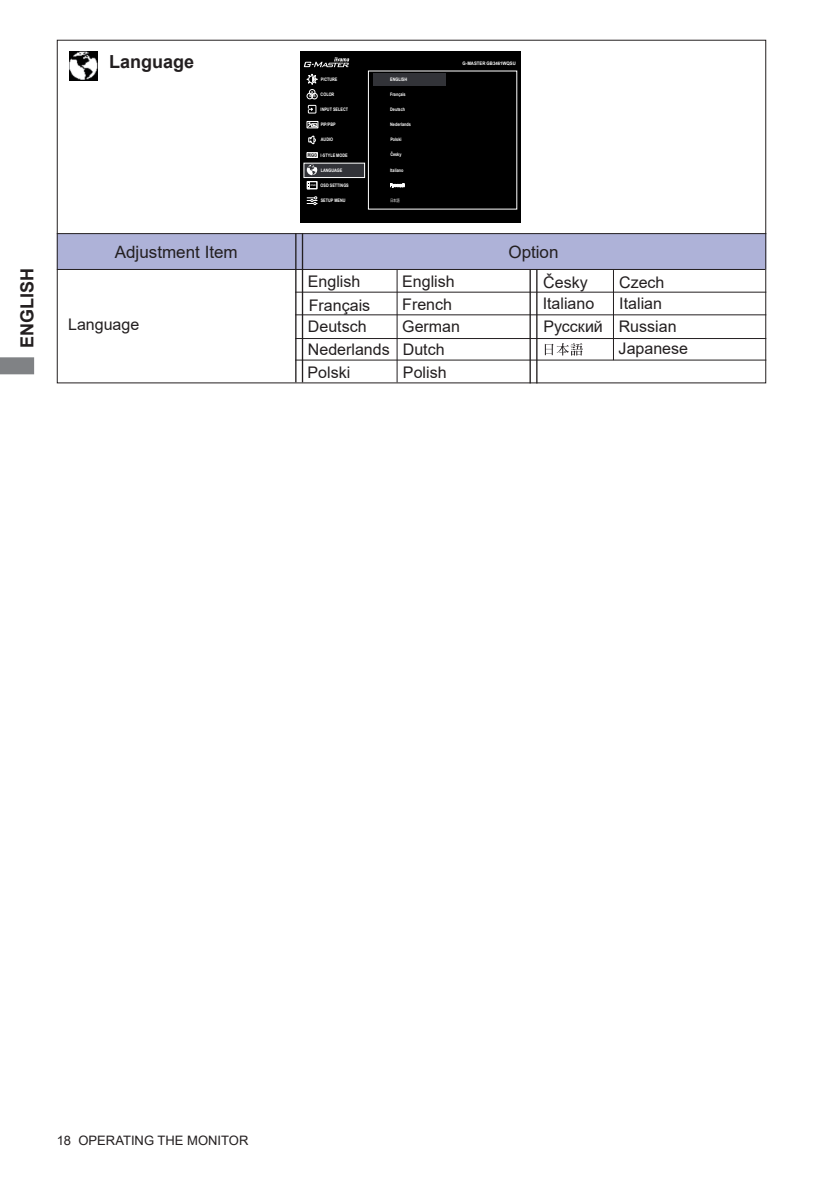
<style>
.page{position:relative;width:840px;height:1191px;background:#fff}
.page>*{position:absolute;margin:0;border:0;box-sizing:border-box;transform-origin:0 0}
.t1{font:700 18px "Arial";color:#231f20}
.t2{font:17px "Arial";color:#231f20}
.t3{font:16px "Arial";color:#231f20}
.t4{font:13px "Arial";color:#231f20}
.t5{font:700 4.8px "Arial";color:#fff;scale:.8 1}
.t6{font:700 4.8px "Arial";color:#fff;scale:.9 1}
.t7{font:4.2px "Koz Go Pr 6 N";color:#fff;scale:.8 1}
</style>
<div class="page">
<svg style="left:0;top:357px;width:34px;height:17px"></svg>
<hr style="left:529px;top:269px;width:1px;height:114px;background:#231f20">
<hr style="left:536px;top:269px;width:1px;height:114px;background:#231f20">
<hr style="left:396px;top:270px;width:1px;height:112px;background:#231f20">
<svg style="left:544px;top:343px;width:38px;height:12px"></svg>
<div style="left:57px;top:234px;width:708px;height:35px;background:#aeb2d8;border:2px solid #aeb2d8"></div>
<hr style="left:57px;top:233px;width:708px;height:1px;background:#231f20">
<hr style="left:295px;top:233px;width:1px;height:149px;background:#231f20">
<hr style="left:302px;top:233px;width:1px;height:149px;background:#231f20">
<hr style="left:57px;top:269px;width:707px;height:1px;background:#231f20">
<hr style="left:295px;top:292px;width:470px;height:1px;background:#231f20">
<hr style="left:295px;top:314px;width:470px;height:1px;background:#231f20">
<hr style="left:295px;top:338px;width:470px;height:1px;background:#231f20">
<hr style="left:612px;top:270px;width:1px;height:90px;background:#231f20">
<hr style="left:295px;top:359px;width:470px;height:1px;background:#231f20">
<div style="left:300px;top:51px;width:220px;height:172px;background:#000"></div>
<div style="left:304px;top:163px;width:60px;height:14px;background:#323338"></div>
<div style="left:303px;top:163px;width:61px;height:15px;border:1px solid #fff"></div>
<svg style="left:307px;top:74px;width:10px;height:25px"></svg>
<svg style="left:307px;top:165px;width:10px;height:10px"></svg>
<svg style="left:307px;top:196px;width:10px;height:9px"></svg>
<div style="left:308px;top:105px;width:8px;height:8px;border:1px solid #fff"></div>
<svg style="left:308px;top:136px;width:8px;height:8px"></svg>
<svg style="left:304px;top:57px;width:45px;height:10px"></svg>
<div style="left:306px;top:121px;width:12px;height:7px;border:1px solid #fff"></div>
<svg style="left:307px;top:122px;width:10px;height:5px"></svg>
<div style="left:307px;top:181px;width:10px;height:8px;border:1px solid #fff"></div>
<svg style="left:307px;top:181px;width:8px;height:8px"></svg>
<svg style="left:390px;top:183px;width:14px;height:4px"></svg>
<div style="left:372px;top:73px;width:73px;height:12px;background:#323338"></div>
<div style="left:307px;top:152px;width:10px;height:6px;border:1px solid #fff"></div>
<svg style="left:307px;top:153px;width:10px;height:4px"></svg>
<img style="left:69px;top:52px;width:29px;height:28px">
<h1 class="t1" style="left:14px;top:348px;width:82px;rotate:-90deg">ENGLISH</h1>
<h1 class="t1" style="left:109px;top:49px;width:87px">Language</h1>
<p class="t5" style="left:320px;top:76px;width:22px">PICTURE</p>
<p class="t5" style="left:320px;top:91px;width:19px">COLOR</p>
<p class="t5" style="left:320px;top:106px;width:36px">INPUT SELECT</p>
<p class="t5" style="left:320px;top:121px;width:20px">PIP/PBP</p>
<p class="t5" style="left:320px;top:151px;width:35px">I-STYLE MODE</p>
<p class="t5" style="left:320px;top:167px;width:29px">LANGUAGE</p>
<p class="t5" style="left:320px;top:182px;width:37px">OSD SETTINGS</p>
<p class="t5" style="left:320px;top:197px;width:33px">SETUP MENU</p>
<p class="t5" style="left:320px;top:136px;width:17px">AUDIO</p>
<p class="t5" style="left:390px;top:76px;width:23px">ENGLISH</p>
<p class="t5" style="left:390px;top:91px;width:21px">Français</p>
<p class="t5" style="left:390px;top:106px;width:20px">Deutsch</p>
<p class="t5" style="left:390px;top:121px;width:27px">Nederlands</p>
<p class="t5" style="left:390px;top:136px;width:15px">Polski</p>
<p class="t5" style="left:390px;top:151px;width:15px">Česky</p>
<p class="t5" style="left:390px;top:167px;width:18px">Italiano</p>
<p class="t7" style="left:390px;top:198px;width:14px">日本語</p>
<p class="t6" style="left:462px;top:60px;width:61px">G-MASTER GB3461WQSU</p>
<h2 class="t2" style="left:115px;top:240px;width:124px">Adjustment Item</h2>
<h2 class="t2" style="left:508px;top:240px;width:52px">Option</h2>
<h3 class="t3" style="left:68px;top:313px;width:73px">Language</h3>
<h3 class="t3" style="left:402px;top:270px;width:54px">English</h3>
<h3 class="t3" style="left:402px;top:315px;width:59px">German</h3>
<h3 class="t3" style="left:308px;top:270px;width:54px">English</h3>
<h3 class="t3" style="left:308px;top:315px;width:60px">Deutsch</h3>
<h3 class="t3" style="left:308px;top:294px;width:63px">Français</h3>
<h3 class="t3" style="left:402px;top:293px;width:51px">French</h3>
<h3 class="t3" style="left:308px;top:339px;width:138px">Nederlands Dutch</h3>
<h3 class="t3" style="left:307px;top:361px;width:44px">Polski</h3>
<h3 class="t3" style="left:403px;top:361px;width:45px">Polish</h3>
<h3 class="t3" style="left:543px;top:271px;width:46px">Česky</h3>
<h3 class="t3" style="left:618px;top:271px;width:47px">Czech</h3>
<h3 class="t3" style="left:542px;top:292px;width:53px">Italiano</h3>
<h3 class="t3" style="left:619px;top:292px;width:44px">Italian</h3>
<h3 class="t3" style="left:543px;top:316px;width:61px">Русский</h3>
<h3 class="t3" style="left:618px;top:315px;width:59px">Russian</h3>
<h3 class="t3" style="left:618px;top:337px;width:71px">Japanese</h3>
<h3 class="t4" style="left:57px;top:1131px;width:193px">18 OPERATING THE MONITOR</h3>
</div>
